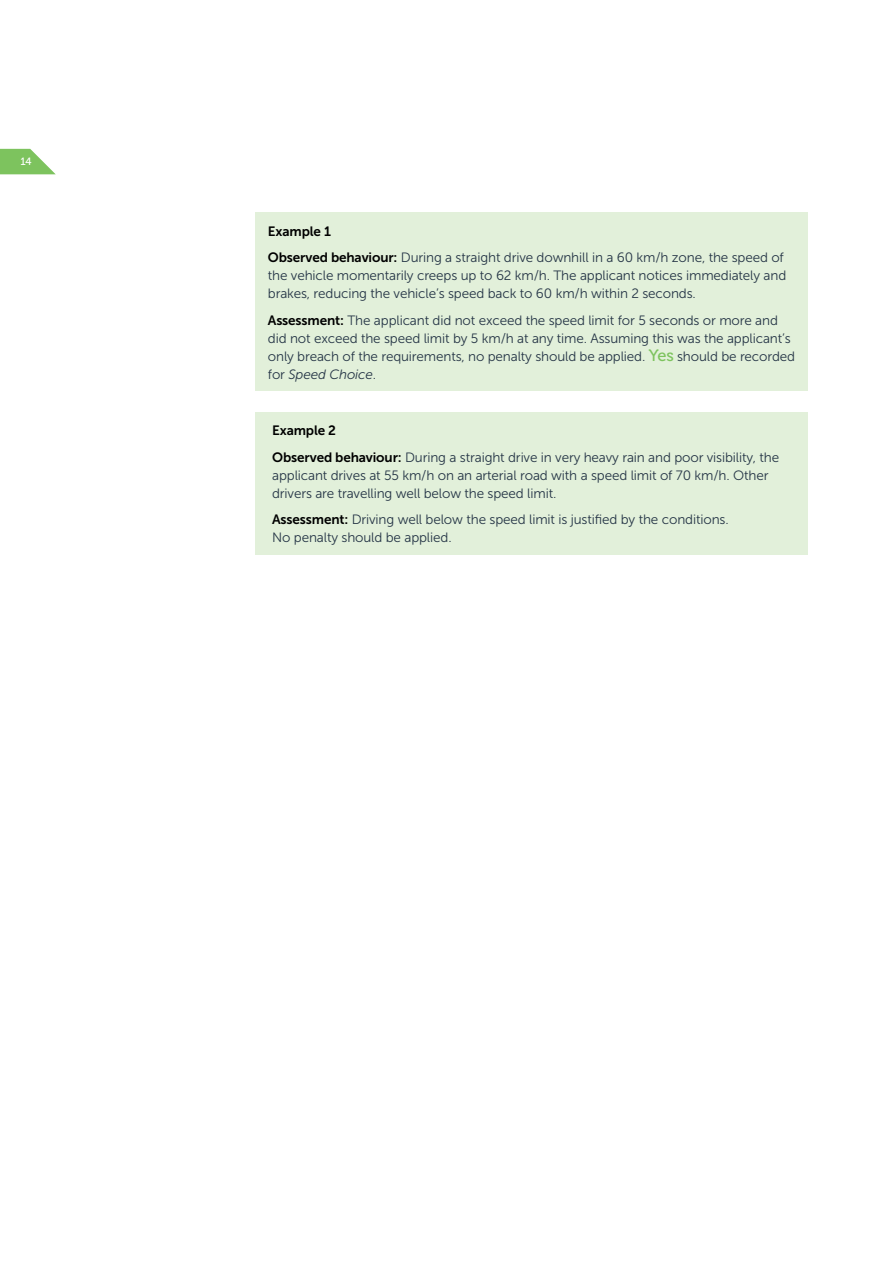
<style>
.page{position:relative;width:893px;height:1263px;background:#fff}
.page>*{position:absolute;margin:0;border:0;box-sizing:border-box;transform-origin:0 0}
.VR_Body_Copy{font:13.5px/18px "Museo Sans 300";letter-spacing:-.01em;color:#253546}
.VR_Body_Copy-2{font:13.5px "Museo Sans 700";letter-spacing:-.01em;color:#000}
.t1{font:10.5px "Museo 500";color:#fff}
.s1{font-family:"Museo Sans 700";color:#000}
.s2{font-family:"Museo 500";font-size:16.5px;color:#7dc35e}
.s3{font-style:italic}
</style>
<div class="page">
<svg style="left:0;top:149px;width:56px;height:25px"></svg>
<div style="left:255px;top:213px;width:553px;height:178px;background:#e2f0da"></div>
<div style="left:255px;top:413px;width:553px;height:142px;background:#e2f0da"></div>
<p class="t1" style="left:20px;top:156px;width:13px">14</p>
<p class="VR_Body_Copy-2" style="left:268px;top:223px;width:65px">Example 1</p>
<p class="VR_Body_Copy" style="left:268px;top:248px;width:520px"><span class="s1">Observed behaviour:</span> During a straight drive downhill in a 60 km/h zone, the speed of the vehicle momentarily creeps up to 62 km/h. The applicant notices immediately and brakes, reducing the vehicle’s speed back to 60 km/h within 2 seconds.</p>
<p class="VR_Body_Copy" style="left:268px;top:311px;width:529px"><span class="s1">Assessment:</span> The applicant did not exceed the speed limit for 5 seconds or more and did not exceed the speed limit by 5 km/h at any time. Assuming this was the applicant’s only breach of the requirements, no penalty should be applied. <span class="s2">Yes</span> should be recorded for <span class="s3">Speed Choice</span>.</p>
<p class="VR_Body_Copy-2" style="left:272px;top:423px;width:65px">Example 2</p>
<p class="VR_Body_Copy" style="left:272px;top:448px;width:508px"><span class="s1">Observed behaviour:</span> During a straight drive in very heavy rain and poor visibility, the applicant drives at 55 km/h on an arterial road with a speed limit of 70 km/h. Other drivers are travelling well below the speed limit.</p>
<p class="VR_Body_Copy" style="left:272px;top:511px;width:458px"><span class="s1">Assessment:</span> Driving well below the speed limit is justified by the conditions.<br>No penalty should be applied.</p>
</div>
